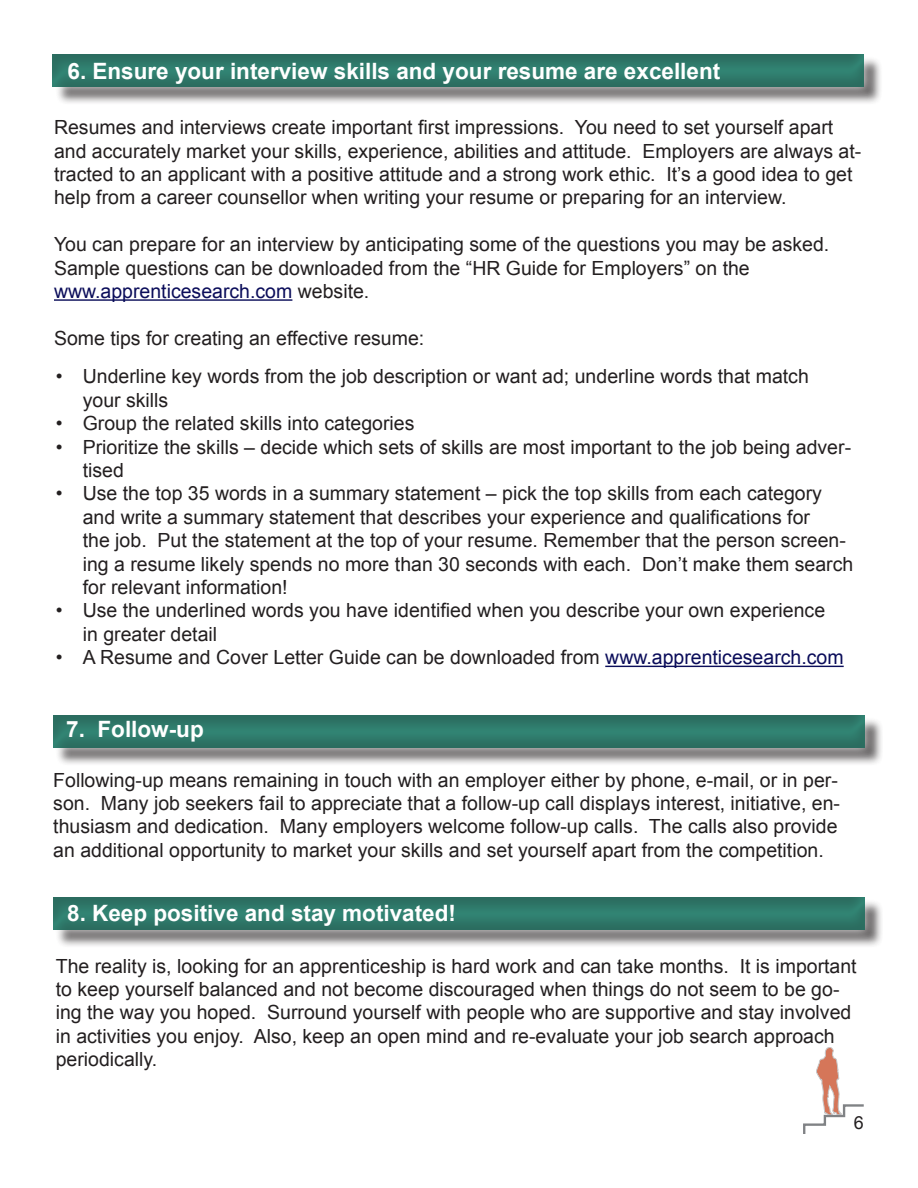
<style>
.page{position:relative;width:918px;height:1188px;background:#fff}
.page>*{position:absolute;margin:0;border:0;box-sizing:border-box;transform-origin:0 0}
.t1{font:700 22.5px "Arial";color:#fff}
.t2{font:19.5px/23.4px "Arial";color:#231f20}
.t3{font:19.5px "Arial";color:#0b0d5a}
.t4{font:18px "Arial";color:#231f20}
.s1{color:#231f20}
.s2{color:#0b0d5a}
</style>
<div class="page">
<div style="left:56px;top:900px;width:827px;height:49px;background:#231f20;opacity:.75"></div>
<div style="left:43px;top:887px;width:831px;height:53px;background:#fff;opacity:.75"></div>
<div style="left:53px;top:896px;width:814px;height:36px;background:#2e7769"></div>
<div style="left:56px;top:717px;width:827px;height:50px;background:#231f20;opacity:.75"></div>
<div style="left:43px;top:705px;width:831px;height:52px;background:#fff;opacity:.75"></div>
<div style="left:53px;top:712px;width:814px;height:36px;background:#2e7869"></div>
<div style="left:55px;top:56px;width:828px;height:50px;background:#231f20;opacity:.75"></div>
<div style="left:43px;top:44px;width:831px;height:53px;background:#fff;opacity:.75"></div>
<div style="left:52px;top:52px;width:814px;height:36px;background:#2e7769"></div>
<hr style="left:54px;top:299px;width:238px;height:2px;background:#0b0d5a">
<hr style="left:605px;top:666px;width:239px;height:1px;background:#0b0d5a">
<svg style="left:803px;top:1047px;width:61px;height:87px"></svg>
<p class="t1" style="left:68px;top:56px;width:654px">6. Ensure your interview skills and your resume are excellent</p>
<p class="t2" style="left:54px;top:116px;width:809px">Resumes and interviews create important first impressions. You need to set yourself apart and accurately market your skills, experience, abilities and attitude. Employers are always at&shy;tracted to an applicant with a positive attitude and a strong work ethic. It’s a good idea to get help from a career counsellor when writing your resume or preparing for an interview.</p>
<p class="t2" style="left:54px;top:233px;width:777px">You can prepare for an interview by anticipating some of the questions you may be asked.<br>Sample questions can be downloaded from the “HR Guide for Employers” on the</p>
<p class="t3" style="left:54px;top:278px;width:317px">www.apprenticesearch.com <span class="s1">website.</span></p>
<p class="t2" style="left:54px;top:326px;width:372px">Some tips for creating an effective resume:</p>
<p class="t2" style="left:83px;top:365px;width:728px;text-indent:-27px">• Underline key words from the job description or want ad; underline words that match your skills</p>
<p class="t2" style="left:56px;top:412px;width:360px">• Group the related skills into categories</p>
<p class="t2" style="left:83px;top:435px;width:770px;text-indent:-27px">• Prioritize the skills – decide which sets of skills are most important to the job being adver&shy;tised</p>
<p class="t2" style="left:83px;top:482px;width:772px;text-indent:-27px">• Use the top 35 words in a summary statement – pick the top skills from each category and write a summary statement that describes your experience and qualifications for<br>the job. Put the statement at the top of your resume. Remember that the person screen&shy;ing a resume likely spends no more than 30 seconds with each. Don’t make them search</p>
<p class="t2" style="left:83px;top:576px;width:206px">for relevant information!</p>
<p class="t2" style="left:83px;top:599px;width:744px;text-indent:-27px">• Use the underlined words you have identified when you describe your own experience in greater detail</p>
<p class="t2" style="left:56px;top:646px;width:789px">• A Resume and Cover Letter Guide can be downloaded from <span class="s2">www.apprenticesearch.com</span></p>
<p class="t1" style="left:66px;top:714px;width:139px">7. Follow-up</p>
<p class="t2" style="left:53px;top:768px;width:788px">Following-up means remaining in touch with an employer either by phone, e-mail, or in per&shy;son. Many job seekers fail to appreciate that a follow-up call displays interest, initiative, en&shy;thusiasm and dedication. Many employers welcome follow-up calls. The calls also provide an additional opportunity to market your skills and set yourself apart from the competition.</p>
<p class="t1" style="left:67px;top:899px;width:390px">8. Keep positive and stay motivated!</p>
<p class="t2" style="left:56px;top:954px;width:802px">The reality is, looking for an apprenticeship is hard work and can take months. It is important to keep yourself balanced and not become discouraged when things do not seem to be go&shy;ing the way you hoped. Surround yourself with people who are supportive and stay involved in activities you enjoy. Also, keep an open mind and re-evaluate your job search approach periodically.</p>
<p class="t4" style="left:854px;top:1111px;width:12px">6</p>
</div>
